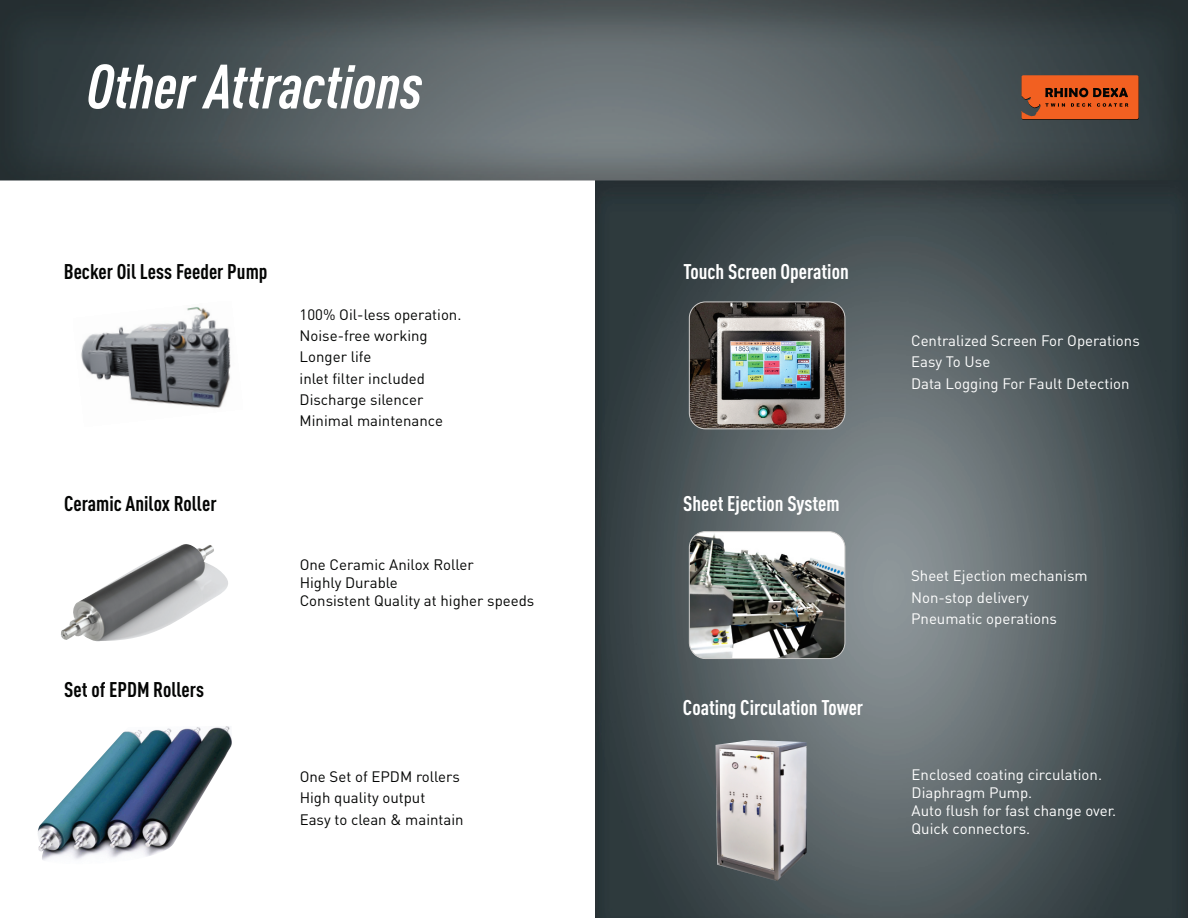
<style>
.page{position:relative;width:1188px;height:918px;background:#fff}
.page>*{position:absolute;margin:0;border:0;box-sizing:border-box;transform-origin:0 0}
.t1{font:italic 700 condensed 61.5px "DIN Pro";color:#fff}
.t2{font:700 condensed 21px "DIN Pro";color:#fff}
.t3{font:700 condensed 21px "DIN Pro";color:#040504}
.t4{font:15px/21.1px "DIN";color:#040504}
.t5{font:15px/21.5px "DIN";color:#fff}
</style>
<div class="page">
<img style="left:595px;top:181px;width:593px;height:737px">
<img style="left:0;top:0;width:1188px;height:181px">
<img style="left:81px;top:307px;width:150px;height:101px">
<img style="left:716px;top:740px;width:91px;height:141px">
<img style="left:37px;top:726px;width:195px;height:135px">
<img style="left:61px;top:544px;width:167px;height:98px">
<img style="left:689px;top:302px;width:156px;height:127px;border-radius:16px">
<div style="left:689px;top:302px;width:156px;height:127px;border:1px solid #cbcac9;border-radius:16px"></div>
<img style="left:689px;top:532px;width:156px;height:127px;border-radius:16px">
<div style="left:689px;top:531px;width:156px;height:128px;border:1px solid #cbcac9;border-radius:16px"></div>
<svg style="left:1022px;top:75px;width:117px;height:45px;background:#cc531f"></svg>
<h1 class="t1" style="left:87px;top:65px;width:337px">Other Attractions</h1>
<h2 class="t3" style="left:64px;top:264px;width:205px">Becker Oil Less Feeder Pump</h2>
<h2 class="t3" style="left:64px;top:496px;width:154px">Ceramic Anilox Roller</h2>
<h2 class="t3" style="left:64px;top:682px;width:141px">Set of EPDM Rollers</h2>
<p class="t4" style="left:300px;top:303px;width:163px">100% Oil-less operation.<br>Noise-free working<br>Longer life<br>inlet filter included<br>Discharge silencer<br>Minimal maintenance</p>
<p class="t4" style="left:300px;top:555px;width:236px;line-height:18.1px">One Ceramic Anilox Roller<br>Highly Durable<br>Consistent Quality at higher speeds</p>
<p class="t4" style="left:300px;top:765px;width:165px">One Set of EPDM rollers<br>High quality output<br>Easy to clean &amp; maintain</p>
<h2 class="t2" style="left:683px;top:264px;width:167px">Touch Screen Operation</h2>
<h2 class="t2" style="left:683px;top:496px;width:158px">Sheet Ejection System</h2>
<h2 class="t2" style="left:683px;top:700px;width:182px">Coating Circulation Tower</h2>
<p class="t5" style="left:911px;top:329px;width:230px">Centralized Screen For Operations<br>Easy To Use<br>Data Logging For Fault Detection</p>
<p class="t5" style="left:911px;top:564px;width:178px">Sheet Ejection mechanism<br>Non-stop delivery<br>Pneumatic operations</p>
<p class="t5" style="left:912px;top:765px;width:206px;line-height:18.1px">Enclosed coating circulation.<br>Diaphragm Pump.<br>Auto flush for fast change over.<br>Quick connectors.</p>
</div>
